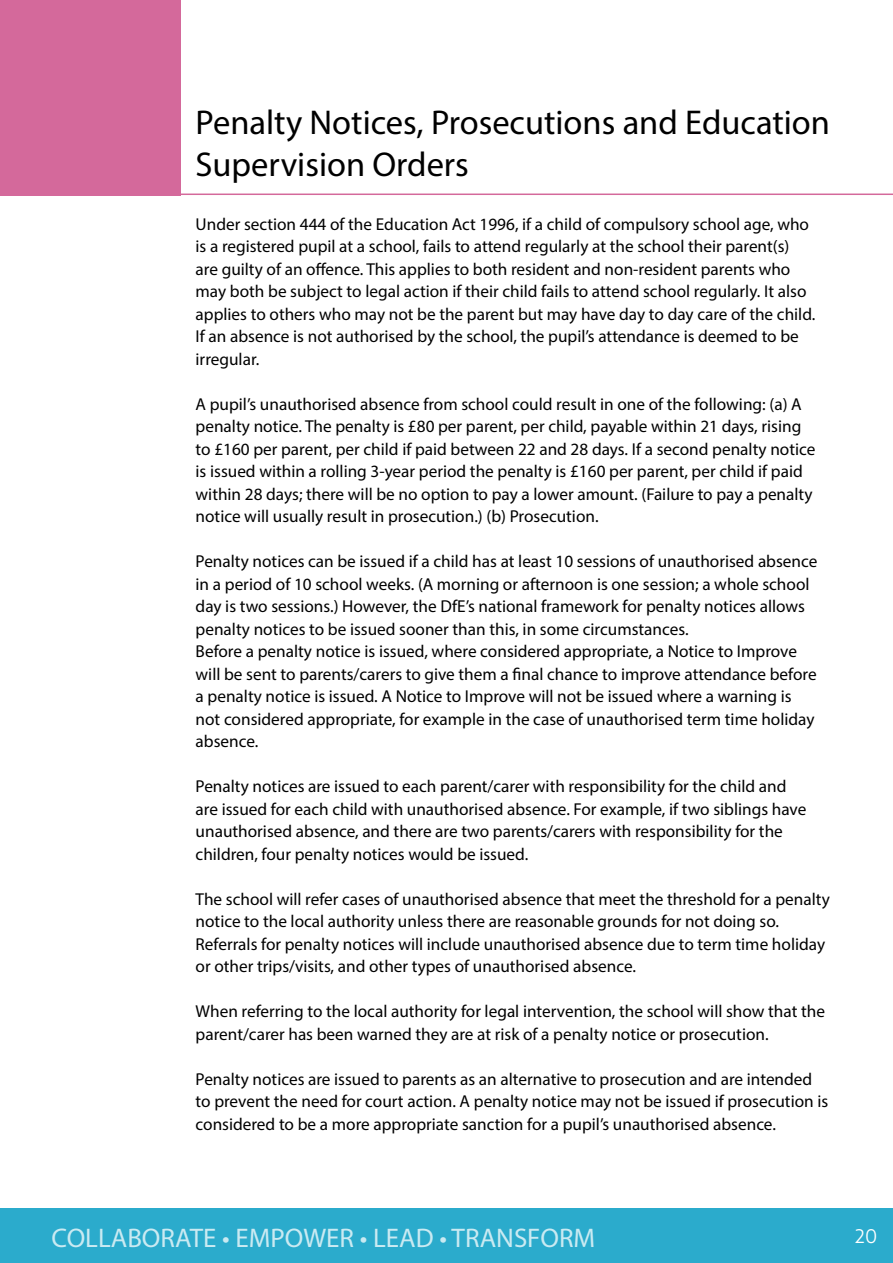
<style>
.page{position:relative;width:893px;height:1263px;background:#fff}
.page>*{position:absolute;margin:0;border:0;box-sizing:border-box;transform-origin:0 0}
.t1{font:34.5px/41.4px "Myriad Pro";color:#000}
.t2{font:27px "Myriad Pro";color:#caeaf2}
.t3{font:300 19.5px "Aller";color:#fff}
.t4{font:17.25px/22.5px "Myriad Pro";color:#000}
</style>
<div class="page">
<div style="left:0;top:1208px;width:893px;height:55px;background:#2babcc"></div>
<hr style="left:181px;top:194px;width:712px;height:1px;background:#d4699b">
<div style="left:0;top:0;width:180px;height:196px;background:#d4699b"></div>
<h1 class="t1" style="left:196px;top:102px;width:636px">Penalty Notices, Prosecutions and Education<br>Supervision Orders</h1>
<p class="t4" style="left:196px;top:212px;width:621px">Under section 444 of the Education Act 1996, if a child of compulsory school age, who is a registered pupil at a school, fails to attend regularly at the school their parent(s) are guilty of an offence. This applies to both resident and non-resident parents who may both be subject to legal action if their child fails to attend school regularly. It also applies to others who may not be the parent but may have day to day care of the child.<br>If an absence is not authorised by the school, the pupil’s attendance is deemed to be irregular.</p>
<p class="t4" style="left:196px;top:392px;width:621px">A pupil’s unauthorised absence from school could result in one of the following: (a) A penalty notice. The penalty is £80 per parent, per child, payable within 21 days, rising to £160 per parent, per child if paid between 22 and 28 days. If a second penalty notice is issued within a rolling 3-year period the penalty is £160 per parent, per child if paid within 28 days; there will be no option to pay a lower amount. (Failure to pay a penalty notice will usually result in prosecution.) (b) Prosecution.</p>
<p class="t4" style="left:196px;top:550px;width:623px">Penalty notices can be issued if a child has at least 10 sessions of unauthorised absence in a period of 10 school weeks. (A morning or afternoon is one session; a whole school day is two sessions.) However, the DfE’s national framework for penalty notices allows penalty notices to be issued sooner than this, in some circumstances.<br>Before a penalty notice is issued, where considered appropriate, a Notice to Improve will be sent to parents/carers to give them a final chance to improve attendance before a penalty notice is issued. A Notice to Improve will not be issued where a warning is not considered appropriate, for example in the case of unauthorised term time holiday absence.</p>
<p class="t4" style="left:196px;top:775px;width:612px">Penalty notices are issued to each parent/carer with responsibility for the child and are issued for each child with unauthorised absence. For example, if two siblings have unauthorised absence, and there are two parents/carers with responsibility for the children, four penalty notices would be issued.</p>
<p class="t4" style="left:196px;top:887px;width:636px">The school will refer cases of unauthorised absence that meet the threshold for a penalty notice to the local authority unless there are reasonable grounds for not doing so.<br>Referrals for penalty notices will include unauthorised absence due to term time holiday or other trips/visits, and other types of unauthorised absence.</p>
<p class="t4" style="left:196px;top:1000px;width:631px">When referring to the local authority for legal intervention, the school will show that the parent/carer has been warned they are at risk of a penalty notice or prosecution.</p>
<p class="t4" style="left:196px;top:1067px;width:634px">Penalty notices are issued to parents as an alternative to prosecution and are intended to prevent the need for court action. A penalty notice may not be issued if prosecution is considered to be a more appropriate sanction for a pupil’s unauthorised absence.</p>
<h2 class="t2" style="left:52px;top:1221px;width:545px">COLLABORATE • EMPOWER • LEAD • TRANSFORM</h2>
<p class="t3" style="left:854px;top:1223px;width:24px">20</p>
</div>
